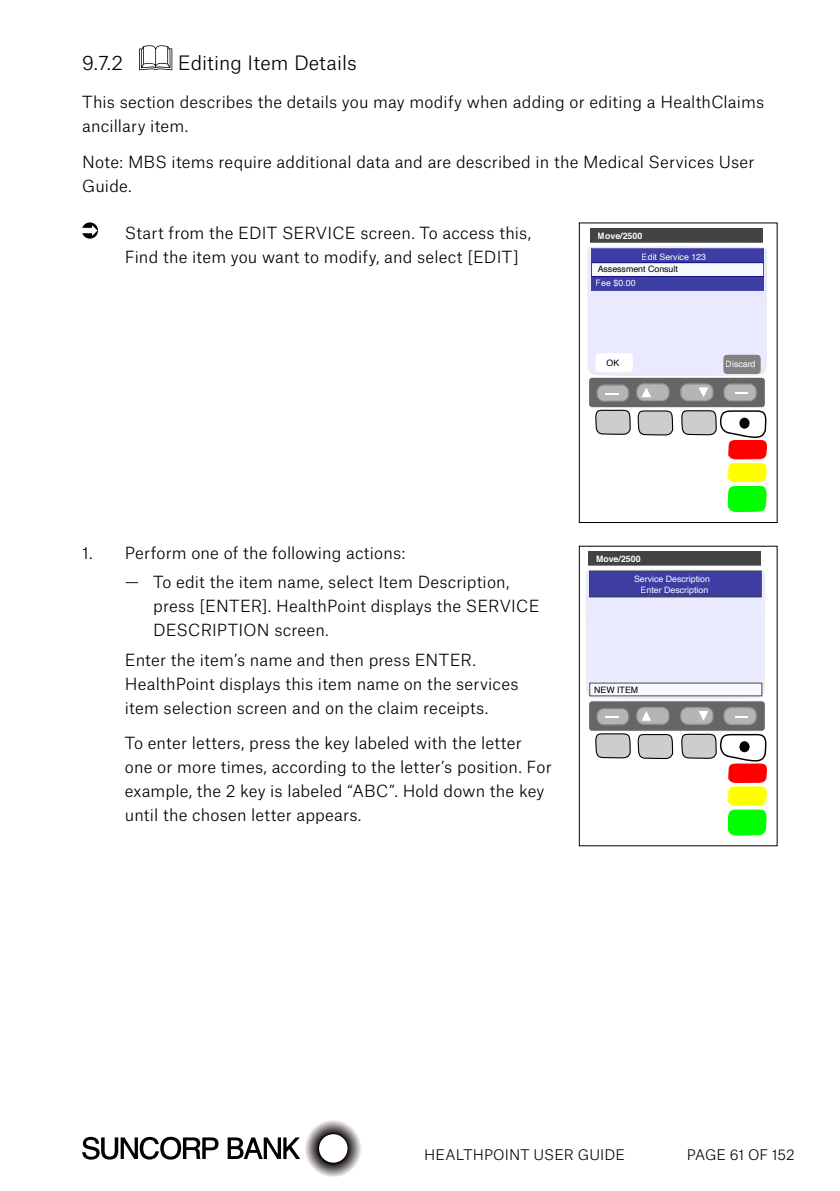
<style>
.page{position:relative;width:840px;height:1191px;background:#fff}
.page>*{position:absolute;margin:0;border:0;box-sizing:border-box;transform-origin:0 0}
.t1{font:300 19px "Atlas Grotesk";color:#000}
.t2{font:300 16px/24px "Atlas Grotesk";letter-spacing:.01em;color:#000}
.t3{font:300 14px "Atlas Grotesk";letter-spacing:.01em;color:#000}
.t4{font:300 14px "Atlas Grotesk";letter-spacing:-.01em;color:#000}
.t5{font:8.8px/11px "Helvetica";color:#fff;text-align:center}
.t6{font:8.8px "Helvetica";color:#000}
.t7{font:700 8.8px "Helvetica";color:#fff}
</style>
<div class="page">
<svg style="left:82px;top:1136px;width:136px;height:23px"></svg>
<img style="left:305px;top:1120px;width:56px;height:56px">
<svg style="left:227px;top:1137px;width:73px;height:22px"></svg>
<svg style="left:139px;top:45px;width:33px;height:25px"></svg>
<svg style="left:82px;top:222px;width:16px;height:17px"></svg>
<svg style="left:587px;top:246px;width:179px;height:130px;background:#e7e7fc"></svg>
<div style="left:595px;top:354px;width:37px;height:18px;background:#fff;border-radius:3px"></div>
<div style="left:595px;top:353px;width:37px;height:19px;border:1px solid #fff;border-radius:3px"></div>
<div style="left:723px;top:355px;width:36px;height:18px;background:#818181;border-radius:3px"></div>
<div style="left:723px;top:355px;width:37px;height:19px;border:1px solid #818181;border-radius:3px"></div>
<div style="left:590px;top:228px;width:172px;height:14px;background:#434343"></div>
<div style="left:591px;top:249px;width:172px;height:13px;background:#3d3da3"></div>
<div style="left:591px;top:263px;width:172px;height:13px;background:#f8f8ff"></div>
<div style="left:591px;top:262px;width:172px;height:15px;border:1px solid #000084"></div>
<div style="left:591px;top:276px;width:172px;height:14px;background:#3d3da3"></div>
<div style="left:591px;top:276px;width:172px;height:15px;border:1px solid #000084"></div>
<svg style="left:595px;top:409px;width:36px;height:26px"></svg>
<svg style="left:681px;top:410px;width:86px;height:102px"></svg>
<svg style="left:637px;top:410px;width:36px;height:26px"></svg>
<div style="left:739px;top:418px;width:9px;height:10px;background:#000;border-radius:50%"></div>
<div style="left:739px;top:418px;width:10px;height:11px;border:1px solid #000;border-radius:50%"></div>
<div style="left:588px;top:377px;width:177px;height:31px;background:#666;border-radius:4px"></div>
<div style="left:587px;top:376px;width:178px;height:32px;border:1px solid #fff;border-radius:4px"></div>
<div style="left:636px;top:384px;width:32px;height:16px;background:#b5b5b5;border-radius:7px"></div>
<div style="left:636px;top:383px;width:33px;height:18px;border:1px solid #9b9b9b;border-radius:7px"></div>
<div style="left:596px;top:385px;width:32px;height:16px;background:#b5b5b5;border-radius:7px"></div>
<div style="left:596px;top:384px;width:33px;height:18px;border:1px solid #818181;border-radius:7px"></div>
<div style="left:723px;top:384px;width:32px;height:17px;background:#b5b5b5;border-radius:7px"></div>
<div style="left:723px;top:383px;width:33px;height:18px;border:1px solid #9b9b9b;border-radius:7px"></div>
<div style="left:680px;top:384px;width:32px;height:16px;background:#b5b5b5;border-radius:7px"></div>
<div style="left:679px;top:383px;width:34px;height:18px;border:1px solid #9b9b9b;border-radius:7px"></div>
<svg style="left:605px;top:393px;width:13px;height:1px"></svg>
<svg style="left:735px;top:392px;width:12px;height:2px"></svg>
<svg style="left:642px;top:387px;width:8px;height:10px"></svg>
<svg style="left:698px;top:387px;width:10px;height:10px"></svg>
<div style="left:578px;top:222px;width:199px;height:301px;border:1px solid #000"></div>
<svg style="left:586px;top:569px;width:179px;height:130px;background:#e8e8fb"></svg>
<div style="left:589px;top:571px;width:171px;height:26px;background:#3d3da3"></div>
<div style="left:588px;top:551px;width:172px;height:14px;background:#434343"></div>
<div style="left:589px;top:683px;width:172px;height:13px;background:#f8f8ff"></div>
<svg style="left:595px;top:733px;width:36px;height:26px"></svg>
<svg style="left:637px;top:734px;width:36px;height:25px"></svg>
<svg style="left:681px;top:733px;width:86px;height:103px"></svg>
<div style="left:739px;top:742px;width:9px;height:9px;background:#000;border-radius:50%"></div>
<div style="left:739px;top:741px;width:10px;height:11px;border:1px solid #000;border-radius:50%"></div>
<div style="left:588px;top:700px;width:177px;height:31px;background:#666;border-radius:4px"></div>
<div style="left:587px;top:700px;width:178px;height:32px;border:1px solid #fff;border-radius:4px"></div>
<div style="left:636px;top:707px;width:32px;height:17px;background:#b5b5b5;border-radius:7px"></div>
<div style="left:636px;top:707px;width:33px;height:17px;border:1px solid #9b9b9b;border-radius:7px"></div>
<div style="left:596px;top:708px;width:32px;height:17px;background:#b5b5b5;border-radius:7px"></div>
<div style="left:596px;top:708px;width:33px;height:17px;border:1px solid #818181;border-radius:7px"></div>
<div style="left:723px;top:708px;width:32px;height:16px;background:#b5b5b5;border-radius:7px"></div>
<div style="left:723px;top:707px;width:33px;height:18px;border:1px solid #9b9b9b;border-radius:7px"></div>
<div style="left:680px;top:707px;width:32px;height:17px;background:#b5b5b5;border-radius:7px"></div>
<div style="left:679px;top:707px;width:34px;height:18px;border:1px solid #9b9b9b;border-radius:7px"></div>
<svg style="left:605px;top:716px;width:13px;height:2px"></svg>
<svg style="left:735px;top:716px;width:12px;height:2px"></svg>
<svg style="left:642px;top:711px;width:8px;height:9px"></svg>
<svg style="left:698px;top:711px;width:10px;height:10px"></svg>
<div style="left:578px;top:546px;width:199px;height:300px;border:1px solid #000"></div>
<p class="t1" style="left:82px;top:48px;width:42px">9.7.2</p>
<p class="t1" style="left:178px;top:48px;width:180px">Editing Item Details</p>
<p class="t2" style="left:82px;top:89px;width:683px">This section describes the details you may modify when adding or editing a HealthClaims ancillary item.</p>
<p class="t2" style="left:82px;top:148px;width:673px">Note: MBS items require additional data and are described in the Medical Services User<br>Guide.</p>
<p class="t2" style="left:125px;top:219px;width:407px">Start from the EDIT SERVICE screen. To access this,<br>Find the item you want to modify, and select [EDIT]</p>
<p class="t7" style="left:597px;top:228px;width:46px">Move/2500</p>
<p class="t5" style="left:641px;top:251px;width:66px">Edit Service 123</p>
<p class="t6" style="left:597px;top:262px;width:82px">Assessment Consult</p>
<p class="t5" style="left:595px;top:277px;width:41px">Fee $0.00</p>
<p class="t6" style="left:606px;top:356px;width:14px">OK</p>
<p class="t5" style="left:725px;top:359px;width:31px">Discard</p>
<p class="t2" style="left:82px;top:539px;width:324px">1. Perform one of the following actions:</p>
<p class="t2" style="left:153px;top:569px;width:387px;text-indent:-28px">— To edit the item name, select Item Description, press [ENTER]. HealthPoint displays the SERVICE<br>DESCRIPTION screen.</p>
<p class="t2" style="left:125px;top:646px;width:395px">Enter the item’s name and then press ENTER.<br>HealthPoint displays this item name on the services item selection screen and on the claim receipts.</p>
<p class="t2" style="left:125px;top:730px;width:428px">To enter letters, press the key labeled with the letter one or more times, according to the letter’s position. For example, the 2 key is labeled “ABC”. Hold down the key until the chosen letter appears.</p>
<p class="t7" style="left:595px;top:551px;width:46px">Move/2500</p>
<p class="t5" style="left:633px;top:573px;width:77px">Service Description<br>Enter Description</p>
<p class="t6" style="left:594px;top:683px;width:45px">NEW ITEM</p>
<p class="t3" style="left:424px;top:1143px;width:202px">HEALTHPOINT USER GUIDE</p>
<p class="t4" style="left:686px;top:1143px;width:109px">PAGE 61 OF 152</p>
</div>
